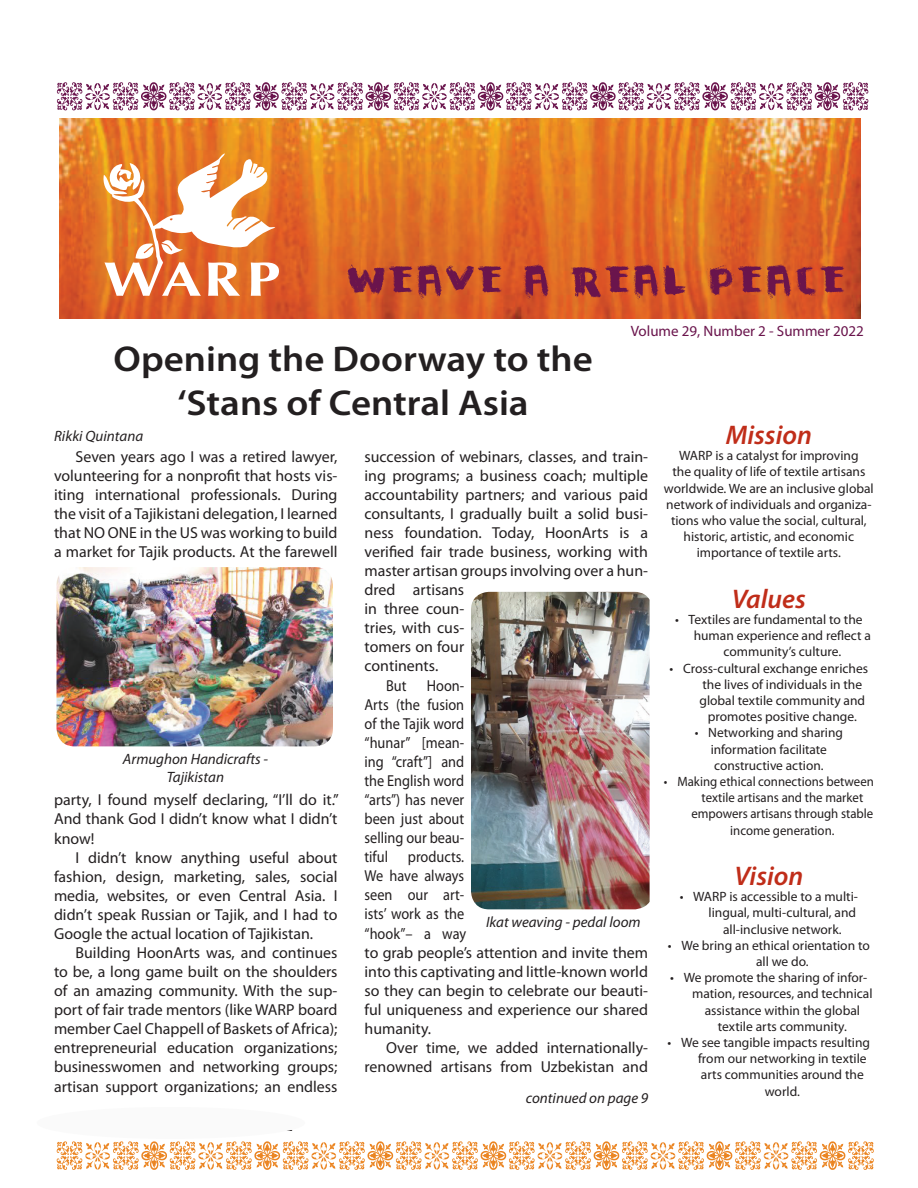
<style>
.page{position:relative;width:918px;height:1188px;background:#fff}
.page>*{position:absolute;margin:0;border:0;box-sizing:border-box;transform-origin:0 0}
.t1{font:600 36px/43.2px "Myriad Pro";color:#231f20;text-align:center;scale:1.08 1}
.t2{font:italic 600 27px "Myriad Pro";color:#c02d19}
.t3{font:15.9px/19px "Myriad Pro";color:#231f20;text-align:justify}
.t4{font:15.9px/19px "Myriad Pro";color:#231f20;scale:.9 1}
.t5{font:italic 15px/18px "Myriad Pro";color:#231f20;text-align:center}
.t6{font:15px "Myriad Pro";color:#6a144c}
.t7{font:13.5px/16.2px "Myriad Pro";color:#231f20;text-align:center}
.t8{font:13.5px "Myriad Pro";color:#231f20;scale:.95 1}
</style>
<div class="page">
<svg style="left:57px;top:1141px;width:817px;height:29px"></svg>
<img style="left:59px;top:118px;width:802px;height:201px">
<svg style="left:348px;top:264px;width:154px;height:35px;background:#af4534"></svg>
<svg style="left:524px;top:264px;width:25px;height:35px"></svg>
<svg style="left:571px;top:264px;width:115px;height:35px;background:#b04334"></svg>
<svg style="left:707px;top:264px;width:138px;height:35px;background:#b24333"></svg>
<div style="left:37px;top:1107px;width:268px;height:32px;background:#fafafa;border-radius:50%"></div>
<svg style="left:102px;top:153px;width:177px;height:143px"></svg>
<svg style="left:57px;top:82px;width:811px;height:28px"></svg>
<img style="left:471px;top:592px;width:179px;height:317px">
<img style="left:57px;top:567px;width:276px;height:179px">
<p class="t6" style="left:631px;top:322px;width:235px">Volume 29, Number 2 - Summer 2022</p>
<h1 class="t1" style="left:114px;top:337px;width:445px">Opening the Doorway to the ‘Stans of Central Asia</h1>
<p class="t3" style="left:54px;top:447px;width:285px;text-indent:22px">Seven years ago I was a retired lawyer, volunteering for a nonprofit that hosts vis&shy;iting international professionals. During the visit of a Tajikistani delegation, I learned that NO ONE in the US was working to build a market for Tajik products. At the farewell</p>
<p class="t5" style="left:54px;top:427px;width:91px">Rikki Quintana</p>
<p class="t3" style="left:365px;top:446px;width:285px">succession of webinars, classes, and train-</p>
<p class="t3" style="left:365px;top:466px;width:285px">ing programs; a business coach; multiple</p>
<p class="t3" style="left:365px;top:485px;width:285px">accountability partners; and various paid</p>
<p class="t3" style="left:365px;top:504px;width:285px">consultants, I gradually built a solid busi-</p>
<p class="t3" style="left:365px;top:523px;width:285px">ness foundation. Today, HoonArts is a</p>
<p class="t3" style="left:365px;top:542px;width:285px">verified fair trade business, working with</p>
<p class="t3" style="left:365px;top:561px;width:285px">master artisan groups involving over a hun-</p>
<p class="t3" style="left:365px;top:580px;width:101px">dred artisans</p>
<p class="t3" style="left:365px;top:599px;width:101px">in three coun-</p>
<p class="t3" style="left:365px;top:618px;width:101px">tries, with cus-</p>
<p class="t3" style="left:365px;top:637px;width:101px">tomers on four</p>
<p class="t3" style="left:365px;top:656px;width:75px">continents.</p>
<p class="t4" style="left:386px;top:675px;width:24px">But</p>
<p class="t4" style="left:365px;top:675px;width:317px;text-indent:62px">Hoon-<br>Arts (the fusion<br>of the Tajik word<br>“hunar” [mean-<br>ing “craft”] and<br>the English word<br>“arts”) has never<br>been just about<br>selling our beau-<br>tiful products.<br>We have always<br>seen our art-<br>ists’ work as the<br>“hook”– a way<br>to grab people’s attention and invite them into this captivating and little-known world so they can begin to celebrate our beauti&shy;ful uniqueness and experience our shared humanity.</p>
<p class="t3" style="left:365px;top:1038px;width:285px;text-align:right">Over time, we added internationally&shy;renowned artisans from Uzbekistan and</p>
<p class="t5" style="left:123px;top:750px;width:147px">Armughon Handicrafts -<br>Tajikistan</p>
<p class="t3" style="left:54px;top:790px;width:286px">party, I found myself declaring, “I’ll do it.” And thank God I didn’t know what I didn’t know!</p>
<p class="t3" style="left:54px;top:847px;width:285px;text-indent:22px">I didn’t know anything useful about fashion, design, marketing, sales, social media, websites, or even Central Asia. I didn’t speak Russian or Tajik, and I had to Google the actual location of Tajikistan.</p>
<p class="t3" style="left:54px;top:943px;width:285px;text-indent:22px">Building HoonArts was, and continues to be, a long game built on the shoulders of an amazing community. With the sup&shy;port of fair trade mentors (like WARP board member Cael Chappell of Baskets of Africa); entrepreneurial education organizations; businesswomen and networking groups; artisan support organizations; an endless</p>
<p class="t5" style="left:486px;top:912px;width:156px">Ikat weaving - pedal loom</p>
<p class="t5" style="left:526px;top:1089px;width:124px">continued on page 9</p>
<h2 class="t2" style="left:726px;top:418px;width:88px">Mission</h2>
<p class="t7" style="left:664px;top:447px;width:211px">WARP is a catalyst for improving<br>the quality of life of textile artisans worldwide. We are an inclusive global network of individuals and organiza&shy;tions who value the social, cultural, historic, artistic, and economic importance of textile arts.</p>
<h2 class="t2" style="left:732px;top:582px;width:76px">Values</h2>
<p class="t7" style="left:675px;top:611px;width:189px">• Textiles are fundamental to the</p>
<p class="t7" style="left:694px;top:627px;width:179px">human experience and reflect a</p>
<p class="t7" style="left:724px;top:644px;width:119px">community’s culture.</p>
<p class="t7" style="left:670px;top:660px;width:200px">• Cross-cultural exchange enriches</p>
<p class="t7" style="left:703px;top:676px;width:161px">the lives of individuals in the</p>
<p class="t7" style="left:699px;top:692px;width:167px">global textile community and</p>
<p class="t7" style="left:708px;top:708px;width:151px">promotes positive change.</p>
<p class="t7" style="left:695px;top:725px;width:150px">• Networking and sharing information facilitate constructive action.</p>
<p class="t8" style="left:664px;top:773px;width:223px">• Making ethical connections between</p>
<p class="t8" style="left:701px;top:789px;width:172px">textile artisans and the market</p>
<p class="t8" style="left:691px;top:806px;width:193px">empowers artisans through stable</p>
<p class="t8" style="left:730px;top:822px;width:111px">income generation.</p>
<h2 class="t2" style="left:734px;top:859px;width:70px">Vision</h2>
<p class="t7" style="left:680px;top:888px;width:180px">• WARP is accessible to a multi-</p>
<p class="t7" style="left:709px;top:905px;width:149px">lingual, multi-cultural, and</p>
<p class="t7" style="left:723px;top:921px;width:120px">all-inclusive network.</p>
<p class="t7" style="left:756px;top:937px;width:115px;text-align:left;text-indent:-88px">• We bring an ethical orientation to all we do.</p>
<p class="t7" style="left:670px;top:969px;width:199px">• We promote the sharing of infor-</p>
<p class="t7" style="left:692px;top:986px;width:182px">mation, resources, and technical</p>
<p class="t7" style="left:705px;top:1002px;width:157px">assistance within the global</p>
<p class="t7" style="left:718px;top:1018px;width:131px">textile arts community.</p>
<p class="t7" style="left:668px;top:1034px;width:204px">• We see tangible impacts resulting</p>
<p class="t7" style="left:698px;top:1050px;width:170px">from our networking in textile</p>
<p class="t7" style="left:701px;top:1067px;width:164px">arts communities around the</p>
<p class="t7" style="left:765px;top:1083px;width:37px">world.</p>
</div>
